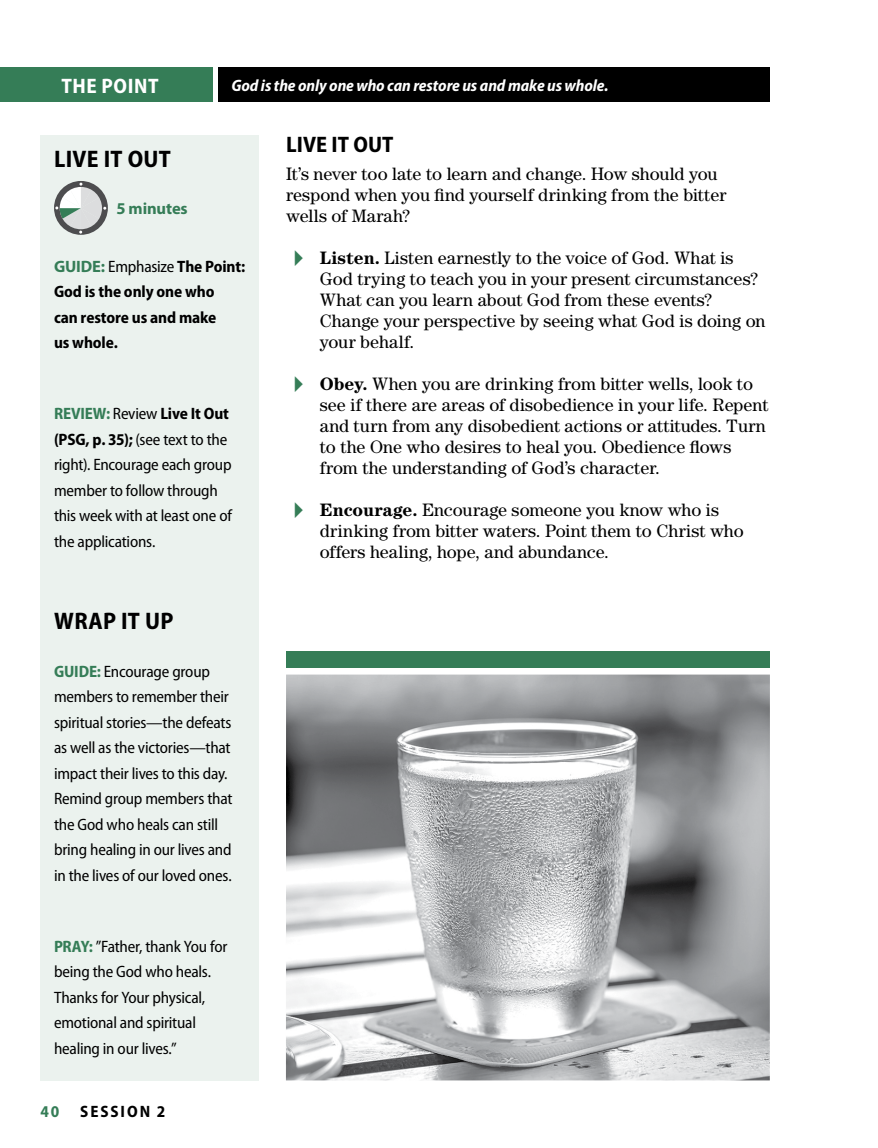
<style>
.page{position:relative;width:878px;height:1148px;background:#fff}
.page>*{position:absolute;margin:0;border:0;box-sizing:border-box;transform-origin:0 0}
.t1{font:700 semi-condensed 24px "Myriad Pro";letter-spacing:.01em;color:#000}
.t2{font:700 semi-condensed 22.5px "Myriad Pro";letter-spacing:.005em;color:#000}
.t3{font:700 semi-condensed 21px "Myriad Pro";letter-spacing:.025em;color:#fff}
.t4{font:18px/21px "Century Std";color:#000}
.t5{font:semi-condensed 16.5px/25.5px "Myriad Pro";letter-spacing:-.015em;color:#000}
.t6{font:700 semi-condensed 16.5px/25.5px "Myriad Pro";letter-spacing:-.005em;color:#000}
.t7{font:italic 700 semi-condensed 16.5px "Myriad Pro";letter-spacing:-.005em;color:#fff}
.t8{font:700 16.5px "Myriad Pro";letter-spacing:-.01em;color:#357d57}
.t9{font:700 semi-condensed 16.5px "Myriad Pro";color:#357d57}
.s1{font-stretch:normal;color:#357d57}
.s2{font-weight:400}
.s3{font-weight:700;color:#357d57}
.s4{font-weight:700}
</style>
<div class="page">
<div style="left:0;top:68px;width:213px;height:34px;background:#357d57"></div>
<div style="left:218px;top:68px;width:552px;height:34px;background:#000"></div>
<img style="left:286px;top:674px;width:484px;height:406px">
<div style="left:286px;top:652px;width:483px;height:16px;background:#357d57"></div>
<div style="left:40px;top:135px;width:219px;height:945px;background:#ebf2ee"></div>
<svg style="left:54px;top:181px;width:54px;height:54px"></svg>
<p class="t3" style="left:62px;top:74px;width:98px">THE POINT</p>
<p class="t7" style="left:231px;top:76px;width:378px">God is the only one who can restore us and make us whole.</p>
<h1 class="t1" style="left:54px;top:145px;width:118px">LIVE IT OUT</h1>
<p class="t8" style="left:116px;top:199px;width:73px">5 minutes</p>
<p class="t6" style="left:54px;top:253px;width:193px"><span class="s1">GUIDE:</span> <span class="s2">Emphasize</span> The Point:<br>God is the only one who<br>can restore us and make<br>us whole.</p>
<p class="t5" style="left:54px;top:401px;width:179px"><span class="s3">REVIEW:</span> Review <span class="s4">Live It Out (PSG, p. 35);</span> (see text to the right). Encourage each group member to follow through this week with at least one of the applications.</p>
<h1 class="t1" style="left:54px;top:608px;width:121px">WRAP IT UP</h1>
<p class="t5" style="left:54px;top:658px;width:180px"><span class="s3">GUIDE:</span> Encourage group members to remember their spiritual stories—the defeats as well as the victories—that impact their lives to this day.<br>Remind group members that the God who heals can still bring healing in our lives and in the lives of our loved ones.</p>
<p class="t5" style="left:54px;top:933px;width:175px"><span class="s3">PRAY:</span> ”Father, thank You for being the God who heals.<br>Thanks for Your physical, emotional and spiritual healing in our lives.”</p>
<p class="t9" style="left:40px;top:1102px;width:20px">40</p>
<p class="t6" style="left:80px;top:1099px;width:87px">Session 2</p>
<p class="t2" style="left:286px;top:132px;width:109px">LIVE IT OUT</p>
<p class="t4" style="left:286px;top:163px;width:442px">It’s never too late to learn and change. How should you respond when you find yourself drinking from the bitter wells of Marah?</p>
<p class="t4" style="left:320px;top:247px;width:447px"><span class="s4">Listen.</span> Listen earnestly to the voice of God. What is God trying to teach you in your present circumstances?<br>What can you learn about God from these events?<br>Change your perspective by seeing what God is doing on your behalf.</p>
<p class="t4" style="left:320px;top:373px;width:450px"><span class="s4">Obey.</span> When you are drinking from bitter wells, look to see if there are areas of disobedience in your life. Repent and turn from any disobedient actions or attitudes. Turn to the One who desires to heal you. Obedience flows from the understanding of God’s character.</p>
<p class="t4" style="left:320px;top:499px;width:425px"><span class="s4">Encourage.</span> Encourage someone you know who is drinking from bitter waters. Point them to Christ who offers healing, hope, and abundance.</p>
</div>
